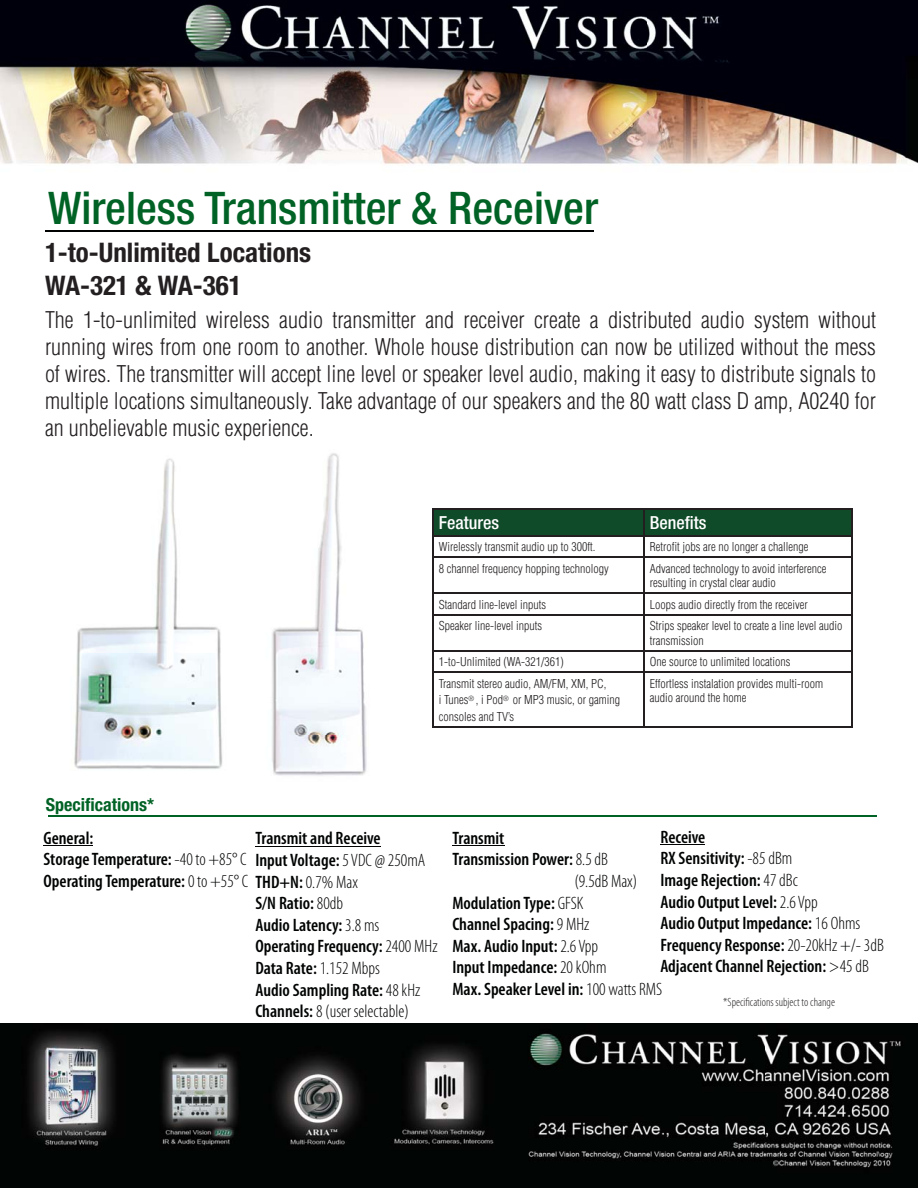
<style>
.page{position:relative;width:918px;height:1188px;background:#fff}
.page>*{position:absolute;margin:0;border:0;box-sizing:border-box;transform-origin:0 0}
.t1{font:500 condensed 45px "Helvetica Neue";color:#006225}
.t2{font:700 condensed 27px/32.4px "Helvetica Neue";color:#231f20}
.t3{font:300 condensed 22.5px/27px "Helvetica";color:#231f20;text-align:justify}
.t4{font:600 condensed 18px/21.6px "Myriad Pro";color:#010202}
.t5{font:500 condensed 18px "Helvetica Neue";color:#fff}
.t6{font:700 condensed 18px "Helvetica Neue";color:#006225}
.t7{font:300 condensed 18px "Myriad Pro";color:#010202}
.t8{font:300 condensed 12px/14.4px "Helvetica";color:#231f20}
.t9{font:300 condensed 12px "Myriad Pro";color:#231f20}
.s1{font-weight:300}
</style>
<div class="page">
<hr style="left:45px;top:230px;width:548px;height:2px;background:#010202">
<img style="left:272px;top:453px;width:95px;height:323px">
<img style="left:74px;top:458px;width:149px;height:311px">
<img style="left:0;top:1024px;width:918px;height:164px">
<img style="left:0;top:0;width:918px;height:165px">
<div style="left:434px;top:510px;width:417px;height:25px;background:#104b29"></div>
<hr style="left:432px;top:508px;width:212px;height:2px;background:#231f20">
<hr style="left:432px;top:510px;width:2px;height:25px;background:#231f20">
<hr style="left:644px;top:508px;width:209px;height:2px;background:#231f20">
<hr style="left:643px;top:510px;width:2px;height:25px;background:#231f20">
<hr style="left:851px;top:510px;width:2px;height:25px;background:#231f20">
<hr style="left:432px;top:535px;width:212px;height:2px;background:#231f20">
<hr style="left:432px;top:537px;width:2px;height:20px;background:#231f20">
<hr style="left:644px;top:535px;width:209px;height:2px;background:#231f20">
<hr style="left:643px;top:537px;width:2px;height:20px;background:#231f20">
<hr style="left:851px;top:537px;width:2px;height:20px;background:#231f20">
<hr style="left:432px;top:557px;width:212px;height:1px;background:#231f20">
<hr style="left:432px;top:558px;width:2px;height:34px;background:#231f20">
<hr style="left:644px;top:557px;width:209px;height:1px;background:#231f20">
<hr style="left:643px;top:558px;width:2px;height:34px;background:#231f20">
<hr style="left:851px;top:558px;width:2px;height:34px;background:#231f20">
<hr style="left:432px;top:592px;width:212px;height:2px;background:#231f20">
<hr style="left:432px;top:594px;width:2px;height:20px;background:#231f20">
<hr style="left:644px;top:592px;width:209px;height:2px;background:#231f20">
<hr style="left:643px;top:594px;width:2px;height:20px;background:#231f20">
<hr style="left:851px;top:594px;width:2px;height:20px;background:#231f20">
<hr style="left:432px;top:614px;width:212px;height:1px;background:#231f20">
<hr style="left:432px;top:615px;width:2px;height:35px;background:#231f20">
<hr style="left:644px;top:614px;width:209px;height:1px;background:#231f20">
<hr style="left:643px;top:615px;width:2px;height:35px;background:#231f20">
<hr style="left:851px;top:615px;width:2px;height:35px;background:#231f20">
<hr style="left:432px;top:650px;width:212px;height:1px;background:#231f20">
<hr style="left:432px;top:651px;width:2px;height:20px;background:#231f20">
<hr style="left:644px;top:650px;width:209px;height:1px;background:#231f20">
<hr style="left:643px;top:651px;width:2px;height:20px;background:#231f20">
<hr style="left:851px;top:651px;width:2px;height:20px;background:#231f20">
<hr style="left:432px;top:671px;width:212px;height:2px;background:#231f20">
<hr style="left:432px;top:673px;width:2px;height:54px;background:#231f20">
<hr style="left:644px;top:671px;width:209px;height:2px;background:#231f20">
<hr style="left:643px;top:673px;width:2px;height:54px;background:#231f20">
<hr style="left:851px;top:673px;width:2px;height:54px;background:#231f20">
<hr style="left:432px;top:727px;width:421px;height:1px;background:#231f20">
<hr style="left:44px;top:845px;width:49px;height:1px;background:#010202">
<hr style="left:48px;top:816px;width:829px;height:1px;background:#006225">
<hr style="left:255px;top:846px;width:126px;height:1px;background:#010202">
<hr style="left:452px;top:845px;width:52px;height:1px;background:#010202">
<hr style="left:660px;top:844px;width:45px;height:1px;background:#010202">
<h1 class="t1" style="left:48px;top:191px;width:552px">Wireless Transmitter &amp; Receiver</h1>
<h2 class="t2" style="left:45px;top:239px;width:268px">1-to-Unlimited Locations<br>WA-321 &amp; WA-361</h2>
<p class="t3" style="left:45px;top:308px;width:833px">The 1-to-unlimited wireless audio transmitter and receiver create a distributed audio system without running wires from one room to another. Whole house distribution can now be utilized without the mess of wires. The transmitter will accept line level or speaker level audio, making it easy to distribute signals to multiple locations simultaneously. Take advantage of our speakers and the 80 watt class D amp, A0240 for an unbelievable music experience.</p>
<p class="t6" style="left:46px;top:798px;width:110px">Specifications*</p>
<p class="t5" style="left:439px;top:517px;width:62px">Features</p>
<p class="t5" style="left:650px;top:517px;width:58px">Benefits</p>
<p class="t8" style="left:439px;top:541px;width:158px">Wirelessly transmit audio up to 300ft.</p>
<p class="t8" style="left:650px;top:541px;width:160px">Retrofit jobs are no longer a challenge</p>
<p class="t8" style="left:439px;top:562px;width:171px">8 channel frequency hopping technology</p>
<p class="t8" style="left:650px;top:562px;width:178px">Advanced technology to avoid interference resulting in crystal clear audio</p>
<p class="t8" style="left:439px;top:598px;width:109px">Standard line-level inputs</p>
<p class="t8" style="left:650px;top:598px;width:159px">Loops audio directly from the receiver</p>
<p class="t8" style="left:439px;top:620px;width:105px">Speaker line-level inputs</p>
<p class="t8" style="left:650px;top:620px;width:194px">Strips speaker level to create a line level audio transmission</p>
<p class="t8" style="left:439px;top:656px;width:127px">1-to-Unlimited (WA-321/361)</p>
<p class="t8" style="left:650px;top:656px;width:142px">One source to unlimited locations</p>
<p class="t8" style="left:439px;top:676px;width:183px;line-height:16.8px">Transmit stereo audio, AM/FM, XM, PC,<br>i Tunes<sup>®</sup> , i Pod<sup>®</sup> or MP3 music, or gaming consoles and TV’s</p>
<p class="t8" style="left:650px;top:677px;width:175px">Effortless instalation provides multi-room audio around the home</p>
<p class="t4" style="left:44px;top:828px;width:316px">General:<br>Storage Temperature: <span class="s1">-40 to +85° C<br></span>Operating Temperature: <span class="s1">0 to +55° C</span> THD+N: <span class="s1">0.7% Max</span></p>
<p class="t4" style="left:255px;top:829px;width:172px">Transmit and Receive<br>Input Voltage: <span class="s1">5 VDC @ 250mA</span></p>
<p class="t4" style="left:255px;top:893px;width:184px">S/N Ratio: <span class="s1">80db<br></span>Audio Latency: <span class="s1">3.8 ms<br></span>Operating Frequency: <span class="s1">2400 MHz<br></span>Data Rate: <span class="s1">1.152 Mbps<br></span>Audio Sampling Rate: <span class="s1">48 kHz<br></span>Channels: <span class="s1">8 (user selectable)</span></p>
<p class="t4" style="left:660px;top:827px;width:225px">Receive<br>RX Sensitivity: <span class="s1">-85 dBm<br></span>Image Rejection: <span class="s1">47 dBc<br></span>Audio Output Level: <span class="s1">2.6 Vpp<br></span>Audio Output Impedance: <span class="s1">16 Ohms<br></span>Frequency Response: <span class="s1">20-20kHz +/- 3dB<br></span>Adjacent Channel Rejection: <span class="s1">&gt;45 dB</span></p>
<p class="t9" style="left:723px;top:998px;width:113px">*Specifications subject to change</p>
<p class="t4" style="left:452px;top:828px;width:54px">Transmit</p>
<p class="t4" style="left:452px;top:850px;width:157px">Transmission Power: <span class="s1">8.5 dB</span></p>
<p class="t7" style="left:574px;top:874px;width:64px">(9.5dB Max)</p>
<p class="t4" style="left:452px;top:893px;width:133px">Modulation Type: <span class="s1">GFSK</span></p>
<p class="t4" style="left:452px;top:914px;width:139px">Channel Spacing: <span class="s1">9 MHz</span></p>
<p class="t4" style="left:452px;top:936px;width:147px">Max. Audio Input: <span class="s1">2.6 Vpp</span></p>
<p class="t4" style="left:452px;top:958px;width:156px">Input Impedance: <span class="s1">20 kOhm</span></p>
<p class="t4" style="left:452px;top:979px;width:212px">Max. Speaker Level in: <span class="s1">100 watts RMS</span></p>
</div>
